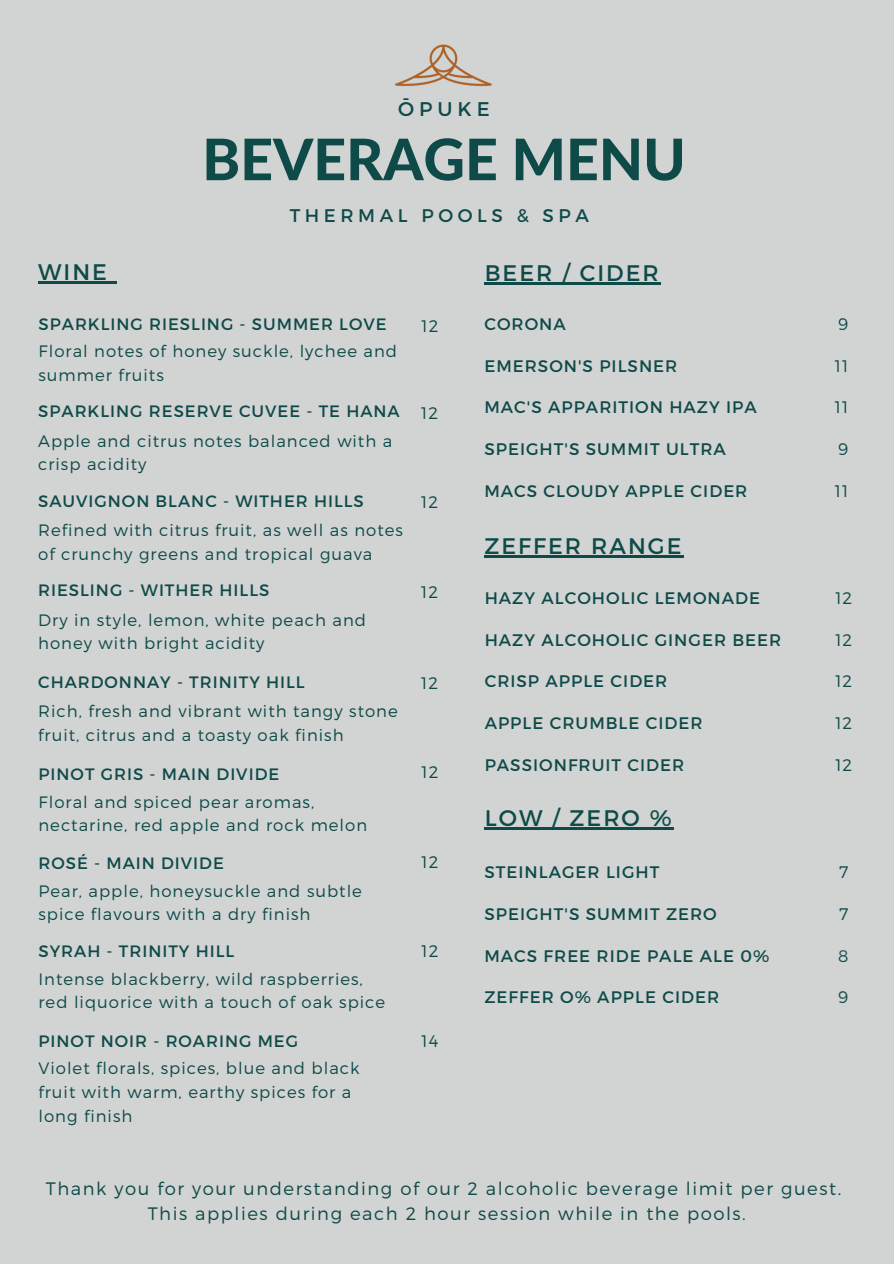
<style>
.page{position:relative;width:894px;height:1264px;background:#fff}
.page>*{position:absolute;margin:0;border:0;box-sizing:border-box;transform-origin:0 0}
.t1{font:800 57.15px "Lato Latin";color:#0d4a48}
.t2{font:22.5px "Montserrat";letter-spacing:.09em;color:#0d4a48}
.t3{font:19.8px "Montserrat";letter-spacing:.25em;color:#0d4a48}
.t4{font:18.3px "Montserrat";letter-spacing:.25em;color:#0d4a48}
.t5{font:300 18px/24.8px "Montserrat";letter-spacing:.085em;color:#0d4a48;text-align:center}
.t6{font:16.65px "Montserrat";letter-spacing:.06em;color:#0d4a48}
.t7{font:300 16.65px "Montserrat";letter-spacing:.06em;color:#0d4a48}
.t8{font:300 16.5px/23.7px "Montserrat";letter-spacing:.06em;color:#0d4a48}
.t9{font:16.5px "Montserrat";letter-spacing:.06em;color:#0d4a48}
</style>
<div class="page">
<div style="left:0;top:0;width:893px;height:1263px;background:#d2d3d3"></div>
<img style="left:395px;top:44px;width:97px;height:43px">
<hr style="left:38px;top:281px;width:71px;height:3px;background:#0d4a48">
<svg style="left:109px;top:281px;width:8px;height:3px"></svg>
<hr style="left:484px;top:282px;width:176px;height:2px;background:#0d4a48">
<hr style="left:484px;top:555px;width:199px;height:3px;background:#0d4a48">
<hr style="left:484px;top:827px;width:189px;height:2px;background:#0d4a48">
<h5 class="t3" style="left:398px;top:96px;width:93px">ŌPUKE</h5>
<p class="t1" style="left:202px;top:134px;width:485px">BEVERAGE MENU</p>
<p class="t4" style="left:290px;top:203px;width:300px">THERMAL POOLS &amp; SPA</p>
<h3 class="t2" style="left:38px;top:258px;width:70px">WINE</h3>
<h5 class="t9" style="left:38px;top:313px;width:349px">SPARKLING RIESLING - SUMMER LOVE</h5>
<p class="t8" style="left:38px;top:339px;width:360px">Floral notes of honey suckle, lychee and summer fruits</p>
<h1 class="t9" style="left:38px;top:401px;width:363px">SPARKLING RESERVE CUVEE - TE HANA</h1>
<h3 class="t7" style="left:421px;top:315px;width:18px">12</h3>
<h2 class="t7" style="left:421px;top:402px;width:18px">12</h2>
<p class="t8" style="left:38px;top:428px;width:355px">Apple and citrus notes balanced with a crisp acidity</p>
<h5 class="t9" style="left:38px;top:490px;width:327px">SAUVIGNON BLANC - WITHER HILLS</h5>
<p class="t7" style="left:421px;top:491px;width:18px">12</p>
<p class="t8" style="left:38px;top:517px;width:366px">Refined with citrus fruit, as well as notes of crunchy greens and tropical guava</p>
<h5 class="t9" style="left:38px;top:580px;width:233px">RIESLING - WITHER HILLS</h5>
<p class="t7" style="left:421px;top:581px;width:18px">12</p>
<p class="t8" style="left:38px;top:607px;width:329px">Dry in style, lemon, white peach and honey with bright acidity</p>
<h5 class="t9" style="left:38px;top:671px;width:268px">CHARDONNAY - TRINITY HILL</h5>
<p class="t7" style="left:421px;top:672px;width:18px">12</p>
<p class="t8" style="left:38px;top:698px;width:361px">Rich, fresh and vibrant with tangy stone fruit, citrus and a toasty oak finish</p>
<p class="t9" style="left:38px;top:763px;width:242px">PINOT GRIS - MAIN DIVIDE</p>
<p class="t7" style="left:421px;top:760px;width:18px">12</p>
<h5 class="t8" style="left:38px;top:789px;width:330px">Floral and spiced pear aromas, nectarine, red apple and rock melon</h5>
<p class="t7" style="left:421px;top:850px;width:18px">12</p>
<p class="t9" style="left:38px;top:852px;width:187px">ROSÉ - MAIN DIVIDE</p>
<h5 class="t8" style="left:38px;top:878px;width:325px">Pear, apple, honeysuckle and subtle spice flavours with a dry finish</h5>
<h5 class="t9" style="left:38px;top:940px;width:197px">SYRAH - TRINITY HILL</h5>
<p class="t8" style="left:38px;top:966px;width:348px">Intense blackberry, wild raspberries, red liquorice with a touch of oak spice</p>
<h5 class="t9" style="left:38px;top:1029px;width:261px">PINOT NOIR - ROARING MEG</h5>
<p class="t8" style="left:38px;top:1055px;width:322px">Violet florals, spices, blue and black fruit with warm, earthy spices for a long finish</p>
<p class="t7" style="left:421px;top:940px;width:18px">12</p>
<p class="t7" style="left:421px;top:1030px;width:18px">14</p>
<h5 class="t2" style="left:484px;top:258px;width:175px">BEER / CIDER</h5>
<p class="t6" style="left:484px;top:313px;width:83px">CORONA</p>
<p class="t6" style="left:484px;top:355px;width:194px">EMERSON'S PILSNER</p>
<p class="t6" style="left:484px;top:397px;width:274px">MAC'S APPARITION HAZY IPA</p>
<p class="t6" style="left:484px;top:438px;width:243px">SPEIGHT'S SUMMIT ULTRA</p>
<p class="t6" style="left:484px;top:480px;width:264px">MACS CLOUDY APPLE CIDER</p>
<h2 class="t2" style="left:484px;top:532px;width:199px">ZEFFER RANGE</h2>
<p class="t6" style="left:484px;top:587px;width:277px">HAZY ALCOHOLIC LEMONADE</p>
<p class="t6" style="left:484px;top:629px;width:298px">HAZY ALCOHOLIC GINGER BEER</p>
<p class="t6" style="left:484px;top:670px;width:184px">CRISP APPLE CIDER</p>
<p class="t6" style="left:484px;top:712px;width:219px">APPLE CRUMBLE CIDER</p>
<p class="t6" style="left:484px;top:754px;width:201px">PASSIONFRUIT CIDER</p>
<h5 class="t2" style="left:484px;top:803px;width:188px">LOW / ZERO %</h5>
<p class="t6" style="left:484px;top:861px;width:176px">STEINLAGER LIGHT</p>
<p class="t6" style="left:484px;top:903px;width:234px">SPEIGHT'S SUMMIT ZERO</p>
<p class="t6" style="left:484px;top:944px;width:286px">MACS FREE RIDE PALE ALE 0%</p>
<p class="t6" style="left:484px;top:986px;width:236px">ZEFFER O% APPLE CIDER</p>
<p class="t7" style="left:838px;top:313px;width:12px">9</p>
<p class="t7" style="left:834px;top:355px;width:15px">11</p>
<p class="t7" style="left:834px;top:397px;width:15px">11</p>
<h2 class="t7" style="left:838px;top:438px;width:12px">9</h2>
<h5 class="t7" style="left:834px;top:480px;width:15px">11</h5>
<p class="t7" style="left:835px;top:587px;width:18px">12</p>
<p class="t7" style="left:835px;top:629px;width:18px">12</p>
<p class="t7" style="left:835px;top:670px;width:18px">12</p>
<p class="t7" style="left:835px;top:712px;width:18px">12</p>
<p class="t7" style="left:835px;top:754px;width:18px">12</p>
<p class="t7" style="left:838px;top:861px;width:11px">7</p>
<p class="t7" style="left:838px;top:903px;width:11px">7</p>
<p class="t7" style="left:837px;top:945px;width:12px">8</p>
<h4 class="t7" style="left:838px;top:986px;width:12px">9</h4>
<h2 class="t5" style="left:46px;top:1175px;width:796px">Thank you for your understanding of our 2 alcoholic beverage limit per guest.<br>This applies during each 2 hour session while in the pools.</h2>
</div>
